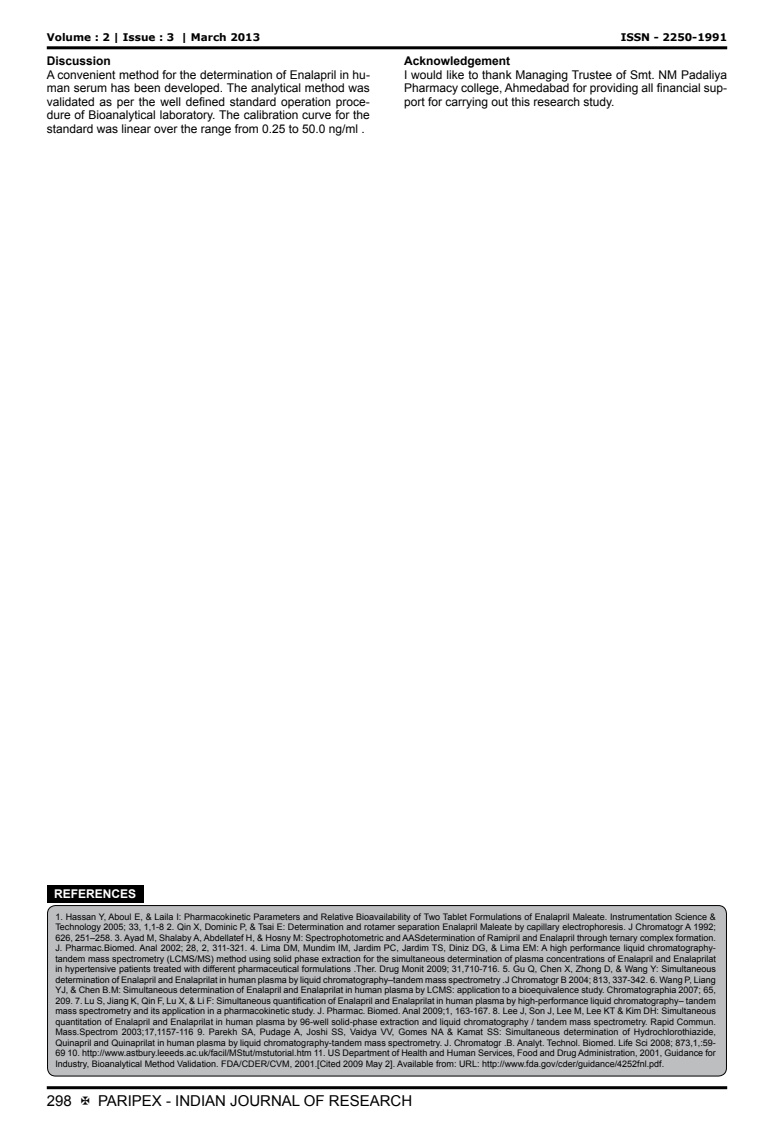
<style>
.page{position:relative;width:774px;height:1136px;background:#fff}
.page>*{position:absolute;margin:0;border:0;box-sizing:border-box;transform-origin:0 0}
.t1{font:15px "Arial";color:#000}
.t2{font:12px/13.5px "Arial";color:#000;text-align:justify}
.t3{font:700 12px "Arial";color:#000}
.t4{font:700 12px "Arial";color:#fff}
.t5{font:700 10.5px "Verdana";color:#000}
.t6{font:9px/10.5px "Arial";color:#000;text-align:justify}
</style>
<div class="page">
<hr style="left:47px;top:46px;width:680px;height:3px;background:#000">
<hr style="left:47px;top:1086px;width:680px;height:3px;background:#000">
<div style="left:48px;top:905px;width:678px;height:170px;background:#bcbec0;border-radius:8px"></div>
<div style="left:47px;top:905px;width:680px;height:171px;border:1px solid #000;border-radius:8px"></div>
<div style="left:47px;top:884px;width:96px;height:18px;background:#000"></div>
<p class="t5" style="left:47px;top:33px;width:215px">Volume : 2 | Issue : 3 | March 2013</p>
<p class="t5" style="left:621px;top:33px;width:108px">ISSN - 2250-1991</p>
<h2 class="t3" style="left:47px;top:57px;width:66px">Discussion</h2>
<p class="t2" style="left:47px;top:69px;width:325px">A convenient method for the determination of Enalapril in hu&shy;man serum has been developed. The analytical method was validated as per the well defined standard operation proce&shy;dure of Bioanalytical laboratory. The calibration curve for the standard was linear over the range from 0.25 to 50.0 ng/ml .</p>
<h2 class="t3" style="left:404px;top:57px;width:108px">Acknowledgement</h2>
<h2 class="t2" style="left:404px;top:69px;width:325px">I would like to thank Managing Trustee of Smt. NM Padaliya Pharmacy college, Ahmedabad for providing all financial sup&shy;port for carrying out this research study.</h2>
<h2 class="t4" style="left:54px;top:888px;width:84px">REFERENCES</h2>
<p class="t6" style="left:55px;top:911px;width:662px">1. Hassan Y, Aboul E, &amp; Laila I: Pharmacokinetic Parameters and Relative Bioavailability of Two Tablet Formulations of Enalapril Maleate. Instrumentation Science &amp; Technology 2005; 33, 1,1-8 2. Qin X, Dominic P, &amp; Tsai E: Determination and rotamer separation Enalapril Maleate by capillary electrophoresis. J Chromatogr A 1992; 626, 251–258. 3. Ayad M, Shalaby A, Abdellatef H, &amp; Hosny M: Spectrophotometric and AASdetermination of Ramipril and Enalapril through ternary complex formation.<br>J. Pharmac.Biomed. Anal 2002; 28, 2, 311-321. 4. Lima DM, Mundim IM, Jardim PC, Jardim TS, Diniz DG, &amp; Lima EM: A high performance liquid chromatography&shy;tandem mass spectrometry (LCMS/MS) method using solid phase extraction for the simultaneous determination of plasma concentrations of Enalapril and Enalaprilat in hypertensive patients treated with different pharmaceutical formulations .Ther. Drug Monit 2009; 31,710-716. 5. Gu Q, Chen X, Zhong D, &amp; Wang Y: Simultaneous determination of Enalapril and Enalaprilat in human plasma by liquid chromatography–tandem mass spectrometry .J Chromatogr B 2004; 813, 337-342. 6. Wang P, Liang YJ, &amp; Chen B.M: Simultaneous determination of Enalapril and Enalaprilat in human plasma by LCMS: application to a bioequivalence study. Chromatographia 2007; 65, 209. 7. Lu S, Jiang K, Qin F, Lu X, &amp; Li F: Simultaneous quantification of Enalapril and Enalaprilat in human plasma by high-performance liquid chromatography– tandem mass spectrometry and its application in a pharmacokinetic study. J. Pharmac. Biomed. Anal 2009;1, 163-167. 8. Lee J, Son J, Lee M, Lee KT &amp; Kim DH: Simultaneous quantitation of Enalapril and Enalaprilat in human plasma by 96-well solid-phase extraction and liquid chromatography / tandem mass spectrometry. Rapid Commun.<br>Mass.Spectrom 2003;17,1157-116 9. Parekh SA, Pudage A, Joshi SS, Vaidya VV, Gomes NA &amp; Kamat SS: Simultaneous determination of Hydrochlorothiazide, Quinapril and Quinaprilat in human plasma by liquid chromatography-tandem mass spectrometry. J. Chromatogr .B. Analyt. Technol. Biomed. Life Sci 2008; 873,1,:59- 69 10. http://www.astbury.leeeds.ac.uk/facil/MStut/mstutorial.htm 11. US Department of Health and Human Services, Food and Drug Administration, 2001, Guidance for Industry, Bioanalytical Method Validation. FDA/CDER/CVM, 2001.[Cited 2009 May 2]. Available from: URL: http://www.fda.gov/cder/guidance/4252fnl.pdf.</p>
<h1 class="t1" style="left:47px;top:1094px;width:27px">298</h1>
<h1 class="t1" style="left:98px;top:1094px;width:316px">PARIPEX - INDIAN JOURNAL OF RESEARCH</h1>
</div>
